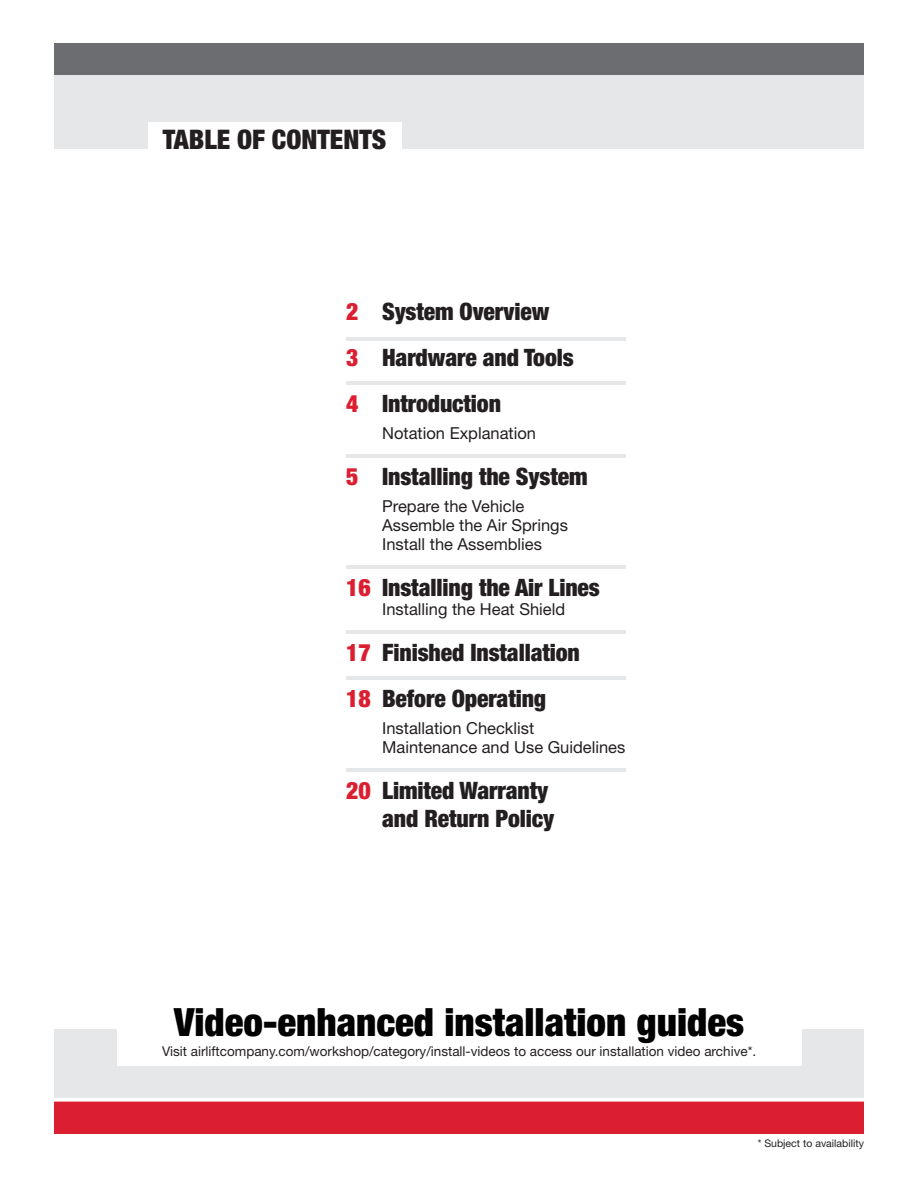
<style>
.page{position:relative;width:918px;height:1188px;background:#fff}
.page>*{position:absolute;margin:0;border:0;box-sizing:border-box;transform-origin:0 0}
.Video_head__inside{font:900 condensed 39px "Helvetica Neue";color:#010101}
.TOC_-_Page_Header{font:900 condensed 27px "Helvetica Neue";color:#231f20}
.TOC_body{font:900 condensed 24px/27.6px "Helvetica Neue";letter-spacing:-.005em;color:#231f20;text-align:right}
.TOC_head{font:900 condensed 24px "Helvetica Neue";letter-spacing:-.005em;color:#231f20}
.TOC_body-2{font:16.5px "Helvetica Neue";color:#231f20}
.Caption_-_Centered{font:13.5px "Helvetica Neue";color:#231f20}
.Video_head__inside-2{font:10.5px "Helvetica Neue";color:#231f20}
.s1{color:#db1e30}
</style>
<div class="page">
<div style="left:54px;top:1101px;width:810px;height:33px;background:#db1e30"></div>
<div style="left:54px;top:1029px;width:810px;height:69px;background:#e6e7e9"></div>
<svg style="left:54px;top:1101px;width:810px;height:1px"></svg>
<div style="left:117px;top:1029px;width:685px;height:37px;background:#fff"></div>
<div style="left:54px;top:70px;width:810px;height:79px;background:#e6e7e9"></div>
<div style="left:148px;top:123px;width:253px;height:33px;background:#fff"></div>
<div style="left:54px;top:43px;width:810px;height:32px;background:#6c6d70"></div>
<hr style="left:346px;top:337px;width:280px;height:4px;background:#e6e7e9">
<hr style="left:346px;top:382px;width:280px;height:3px;background:#e6e7e9">
<hr style="left:346px;top:455px;width:280px;height:3px;background:#e6e7e9">
<hr style="left:346px;top:566px;width:280px;height:3px;background:#e6e7e9">
<hr style="left:346px;top:631px;width:280px;height:3px;background:#e6e7e9">
<hr style="left:346px;top:676px;width:280px;height:4px;background:#e6e7e9">
<hr style="left:346px;top:768px;width:280px;height:4px;background:#e6e7e9">
<p class="TOC_-_Page_Header" style="left:163px;top:123px;width:225px">TABLE OF CONTENTS</p>
<p class="TOC_head" style="left:346px;top:297px;width:205px"><span class="s1">2</span> System Overview</p>
<p class="TOC_head" style="left:346px;top:343px;width:229px"><span class="s1">3</span> Hardware and Tools</p>
<p class="TOC_body" style="left:346px;top:389px;width:156px"><span class="s1">4</span> Introduction</p>
<p class="TOC_body-2" style="left:382px;top:423px;width:156px">Notation Explanation</p>
<p class="TOC_body" style="left:346px;top:462px;width:243px"><span class="s1">5</span> Installing the System</p>
<p class="TOC_body-2" style="left:382px;top:496px;width:144px">Prepare the Vehicle</p>
<p class="TOC_body-2" style="left:382px;top:515px;width:187px">Assemble the Air Springs</p>
<p class="TOC_body-2" style="left:382px;top:534px;width:161px">Install the Assemblies</p>
<p class="TOC_body" style="left:346px;top:573px;width:255px"><span class="s1">16</span> Installing the Air Lines</p>
<p class="TOC_body-2" style="left:382px;top:599px;width:185px">Installing the Heat Shield</p>
<p class="TOC_body" style="left:346px;top:638px;width:235px"><span class="s1">17</span> Finished Installation</p>
<p class="TOC_body" style="left:346px;top:684px;width:202px"><span class="s1">18</span> Before Operating</p>
<p class="TOC_body-2" style="left:382px;top:718px;width:154px">Installation Checklist</p>
<p class="TOC_body-2" style="left:382px;top:737px;width:245px">Maintenance and Use Guidelines</p>
<p class="TOC_body" style="left:346px;top:776px;width:209px"><span class="s1">20</span> Limited Warranty and Return Policy</p>
<p class="Video_head__inside" style="left:174px;top:998px;width:572px">Video-enhanced installation guides</p>
<p class="Caption_-_Centered" style="left:162px;top:1043px;width:596px">Visit airliftcompany.com/workshop/category/install-videos to access our installation video archive*.</p>
<p class="Video_head__inside-2" style="left:758px;top:1137px;width:108px">* Subject to availability</p>
</div>
